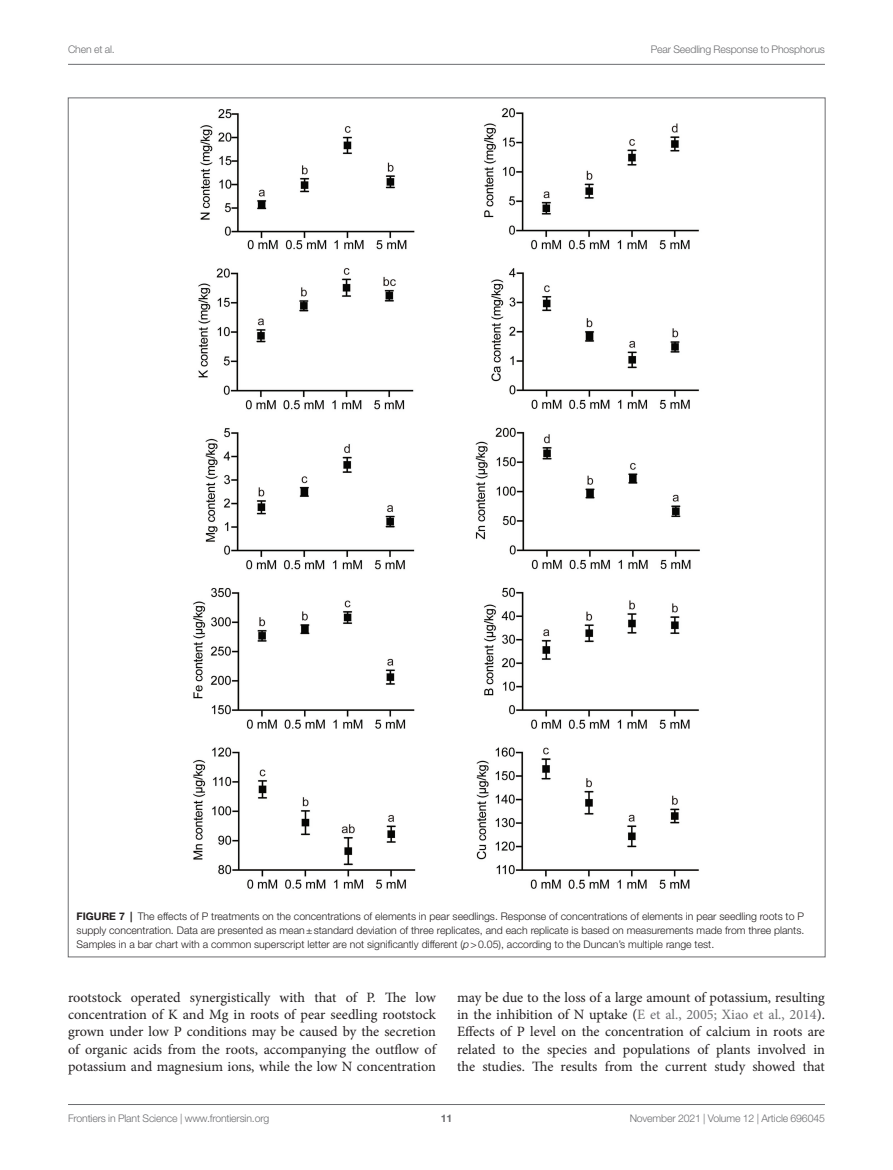
<style>
.page{position:relative;width:893px;height:1170px;background:#fff}
.page>*{position:absolute;margin:0;border:0;box-sizing:border-box;transform-origin:0 0}
.TEXT_FLUSH{font:14.25px/17.2px "Minion Pro";letter-spacing:-.005em;color:#231f20;text-align:justify}
.FIG_LEG{font:300 10.5px/14.2px "Helvetica Neue LT Std";color:#231f20;text-align:justify}
.t1{font:300 10.5px "Helvetica Neue LT Std";letter-spacing:-.015em;color:#6c6d70}
.t2{font:700 10.5px "Helvetica Neue LT Std";color:#6c6d70}
.s1{font-weight:700}
.s2{font-style:italic}
.s3{color:#6c6d70}
</style>
<div class="page">
<hr style="left:68px;top:64px;width:757px;height:1px;background:#6c6d70">
<hr style="left:68px;top:1104px;width:757px;height:1px;background:#6c6d70">
<img style="left:193px;top:108px;width:507px;height:781px">
<p class="t1" style="left:68px;top:42px;width:48px">Chen et al.</p>
<p class="t1" style="left:651px;top:42px;width:176px">Pear Seedling Response to Phosphorus</p>
<p class="FIG_LEG" style="left:77px;top:908px;width:729px"><span class="s1">FIGURE 7 |</span> The effects of P treatments on the concentrations of elements in pear seedlings. Response of concentrations of elements in pear seedling roots to P supply concentration. Data are presented as mean±standard deviation of three replicates, and each replicate is based on measurements made from three plants.<br>Samples in a bar chart with a common superscript letter are not significantly different (<span class="s2">p</span>&gt;0.05), according to the Duncan’s multiple range test.</p>
<p class="TEXT_FLUSH" style="left:68px;top:988px;width:369px">rootstock operated synergistically with that of P. The low concentration of K and Mg in roots of pear seedling rootstock grown under low P conditions may be caused by the secretion of organic acids from the roots, accompanying the outflow of potassium and magnesium ions, while the low N concentration</p>
<p class="TEXT_FLUSH" style="left:457px;top:988px;width:369px">may be due to the loss of a large amount of potassium, resulting in the inhibition of N uptake (<span class="s3">E et al., 2005; Xiao et al., 2014</span>).<br>Effects of P level on the concentration of calcium in roots are related to the species and populations of plants involved in the studies. The results from the current study showed that</p>
<p class="t1" style="left:68px;top:1111px;width:203px">Frontiers in Plant Science | www.frontiersin.org</p>
<p class="t2" style="left:441px;top:1111px;width:13px">11</p>
<p class="t1" style="left:630px;top:1111px;width:197px">November 2021 | Volume 12 | Article 696045</p>
</div>
